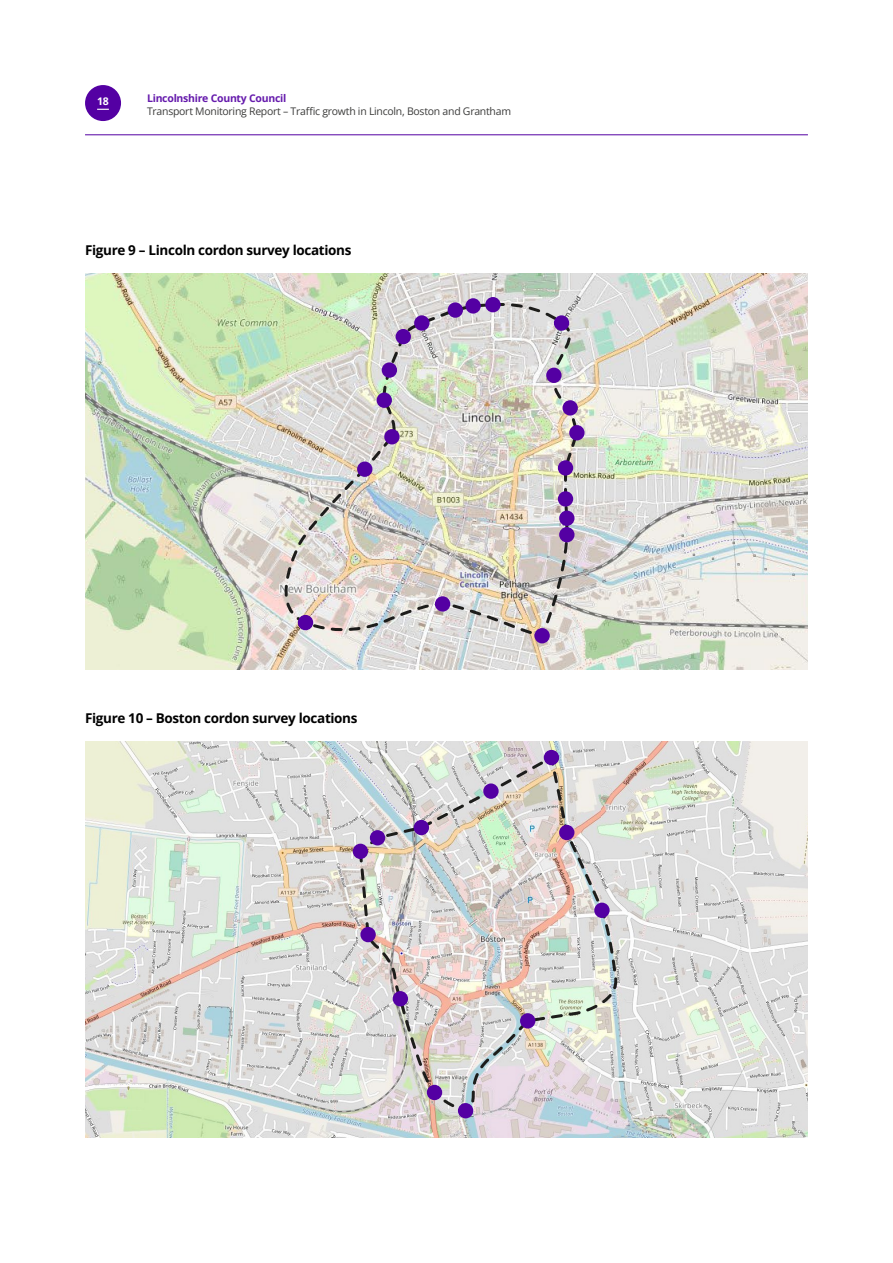
<style>
.page{position:relative;width:893px;height:1263px;background:#fff}
.page>*{position:absolute;margin:0;border:0;box-sizing:border-box;transform-origin:0 0}
.t1{font:700 13.5px "Open Sans";letter-spacing:-.025em;color:#000}
.t2{font:10.5px "Open Sans";letter-spacing:-.025em;color:#3c3c3b}
.t3{font:700 10.5px "Open Sans";letter-spacing:-.025em;color:#651aac}
.t4{font:700 10.5px "Open Sans";color:#fff}
</style>
<div class="page">
<div style="left:85px;top:85px;width:36px;height:36px;background:#5400a3;border-radius:50%"></div>
<hr style="left:85px;top:134px;width:723px;height:1px;background:#5400a3">
<img style="left:85px;top:741px;width:723px;height:396px">
<svg style="left:97px;top:109px;width:12px;height:1px"></svg>
<img style="left:85px;top:273px;width:723px;height:396px">
<img style="left:273px;top:302px;width:309px;height:338px">
<div style="left:298px;top:615px;width:15px;height:15px;background:#5400a3;border-radius:50%"></div>
<div style="left:357px;top:461px;width:15px;height:16px;background:#5400a3;border-radius:50%"></div>
<div style="left:384px;top:429px;width:16px;height:15px;background:#5400a3;border-radius:50%"></div>
<div style="left:377px;top:392px;width:15px;height:16px;background:#5400a3;border-radius:50%"></div>
<div style="left:382px;top:362px;width:15px;height:16px;background:#5400a3;border-radius:50%"></div>
<div style="left:396px;top:329px;width:15px;height:15px;background:#5400a3;border-radius:50%"></div>
<div style="left:414px;top:315px;width:15px;height:16px;background:#5400a3;border-radius:50%"></div>
<div style="left:448px;top:302px;width:15px;height:16px;background:#5400a3;border-radius:50%"></div>
<div style="left:465px;top:298px;width:16px;height:16px;background:#5400a3;border-radius:50%"></div>
<div style="left:485px;top:297px;width:16px;height:15px;background:#5400a3;border-radius:50%"></div>
<div style="left:554px;top:315px;width:15px;height:16px;background:#5400a3;border-radius:50%"></div>
<div style="left:546px;top:368px;width:16px;height:15px;background:#5400a3;border-radius:50%"></div>
<div style="left:562px;top:400px;width:16px;height:16px;background:#5400a3;border-radius:50%"></div>
<div style="left:569px;top:425px;width:16px;height:15px;background:#5400a3;border-radius:50%"></div>
<div style="left:558px;top:460px;width:15px;height:16px;background:#5400a3;border-radius:50%"></div>
<div style="left:558px;top:491px;width:15px;height:16px;background:#5400a3;border-radius:50%"></div>
<div style="left:559px;top:510px;width:15px;height:16px;background:#5400a3;border-radius:50%"></div>
<div style="left:559px;top:527px;width:15px;height:15px;background:#5400a3;border-radius:50%"></div>
<div style="left:534px;top:628px;width:16px;height:15px;background:#5400a3;border-radius:50%"></div>
<div style="left:435px;top:596px;width:15px;height:16px;background:#5400a3;border-radius:50%"></div>
<img style="left:359px;top:755px;width:258px;height:357px">
<div style="left:427px;top:1085px;width:15px;height:15px;background:#5400a3;border-radius:50%"></div>
<div style="left:393px;top:991px;width:15px;height:15px;background:#5400a3;border-radius:50%"></div>
<div style="left:360px;top:927px;width:16px;height:15px;background:#5400a3;border-radius:50%"></div>
<div style="left:353px;top:844px;width:15px;height:15px;background:#5400a3;border-radius:50%"></div>
<div style="left:370px;top:830px;width:15px;height:15px;background:#5400a3;border-radius:50%"></div>
<div style="left:414px;top:820px;width:15px;height:15px;background:#5400a3;border-radius:50%"></div>
<div style="left:483px;top:783px;width:16px;height:16px;background:#5400a3;border-radius:50%"></div>
<div style="left:544px;top:750px;width:15px;height:15px;background:#5400a3;border-radius:50%"></div>
<div style="left:559px;top:825px;width:15px;height:15px;background:#5400a3;border-radius:50%"></div>
<div style="left:594px;top:903px;width:16px;height:15px;background:#5400a3;border-radius:50%"></div>
<div style="left:520px;top:1013px;width:15px;height:15px;background:#5400a3;border-radius:50%"></div>
<div style="left:458px;top:1103px;width:15px;height:15px;background:#5400a3;border-radius:50%"></div>
<p class="t4" style="left:97px;top:94px;width:13px">18</p>
<p class="t3" style="left:147px;top:91px;width:141px">Lincolnshire County Council</p>
<p class="t2" style="left:147px;top:104px;width:365px">Transport Monitoring Report – Traffic growth in Lincoln, Boston and Grantham</p>
<p class="t1" style="left:85px;top:241px;width:268px">Figure 9 – Lincoln cordon survey locations</p>
<p class="t1" style="left:85px;top:709px;width:274px">Figure 10 – Boston cordon survey locations</p>
</div>
